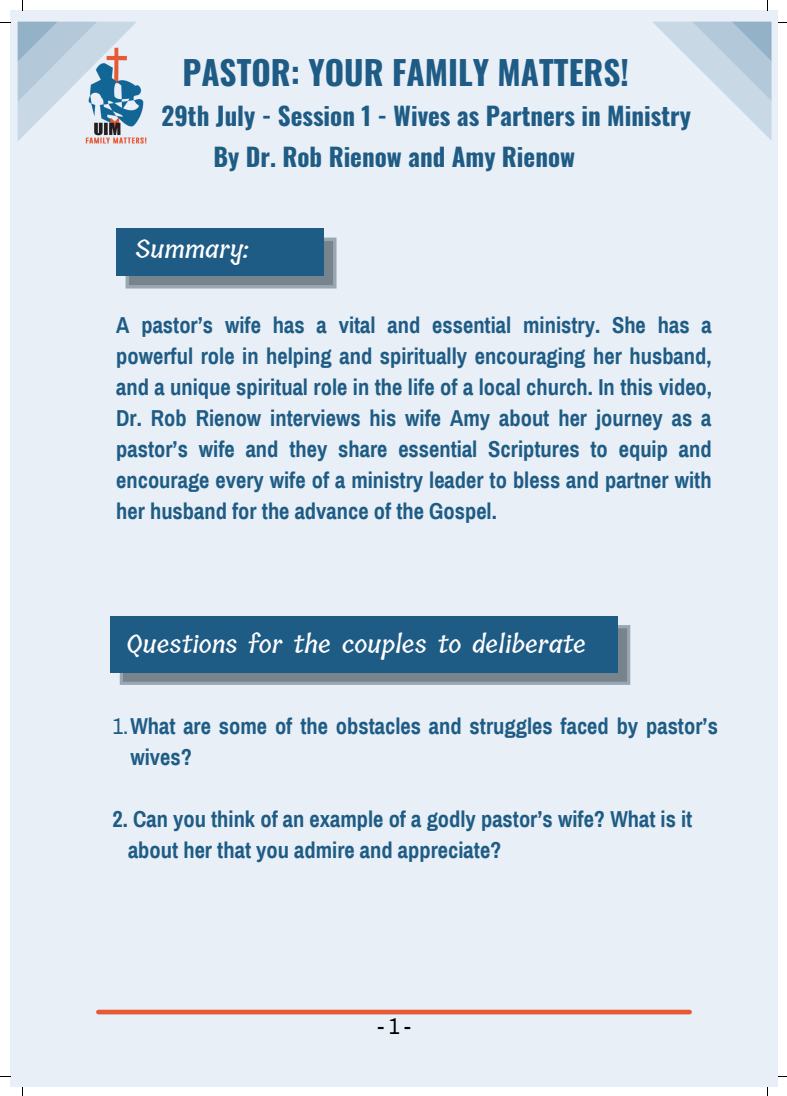
<style>
.page{position:relative;width:787px;height:1096px;background:#fff}
.page>*{position:absolute;margin:0;border:0;box-sizing:border-box;transform-origin:0 0}
.t1{font:700 33.12px "Oswald";color:#1f5c85}
.t2{font:700 25px "Oswald";color:#1f5c85}
.t3{font:500 25px "Tillana";color:#fff}
.t4{font:700 22.5px/31px "Archivo Narrow";color:#1f5c85;text-align:justify}
.t5{font:22.5px "Archivo Narrow";color:#000}
.s1{font-weight:400}
</style>
<div class="page">
<div style="left:10px;top:10px;width:768px;height:1076px;background:#e8eff7"></div>
<img style="left:85px;top:85px;width:62px;height:59px">
<svg style="left:18px;top:22px;width:119px;height:120px"></svg>
<svg style="left:653px;top:22px;width:118px;height:118px"></svg>
<div style="left:98px;top:1009px;width:591px;height:5px;background:#e55a34"></div>
<svg style="left:126px;top:237px;width:210px;height:51px;background:#798995"></svg>
<div style="left:116px;top:228px;width:207px;height:47px;background:#1f5c85"></div>
<svg style="left:120px;top:625px;width:510px;height:59px;background:#778794"></svg>
<div style="left:111px;top:616px;width:507px;height:56px;background:#1f5c85"></div>
<p class="t1" style="left:182px;top:47px;width:448px">PASTOR: YOUR FAMILY MATTERS!</p>
<p class="t2" style="left:162px;top:96px;width:531px">29th July - Session 1 - Wives as Partners in Ministry</p>
<p class="t2" style="left:213px;top:137px;width:363px">By Dr. Rob Rienow and Amy Rienow</p>
<p class="t3" style="left:136px;top:229px;width:115px">Summary:</p>
<p class="t4" style="left:116px;top:310px;width:597px">A pastor’s wife has a vital and essential ministry. She has a powerful role in helping and spiritually encouraging her husband, and a unique spiritual role in the life of a local church. In this video, Dr. Rob Rienow interviews his wife Amy about her journey as a pastor’s wife and they share essential Scriptures to equip and encourage every wife of a ministry leader to bless and partner with her husband for the advance of the Gospel.</p>
<p class="t3" style="left:127px;top:624px;width:461px">Questions for the couples to deliberate</p>
<p class="t4" style="left:130px;top:711px;width:589px;text-indent:-18px"><span class="s1">1.</span>What are some of the obstacles and struggles faced by pastor’s wives?</p>
<p class="t4" style="left:113px;top:804px;width:581px">2. Can you think of an example of a godly pastor’s wife? What is it</p>
<p class="t4" style="left:128px;top:835px;width:375px">about her that you admire and appreciate?</p>
<p class="t5" style="left:378px;top:1014px;width:34px">-1-</p>
</div>
